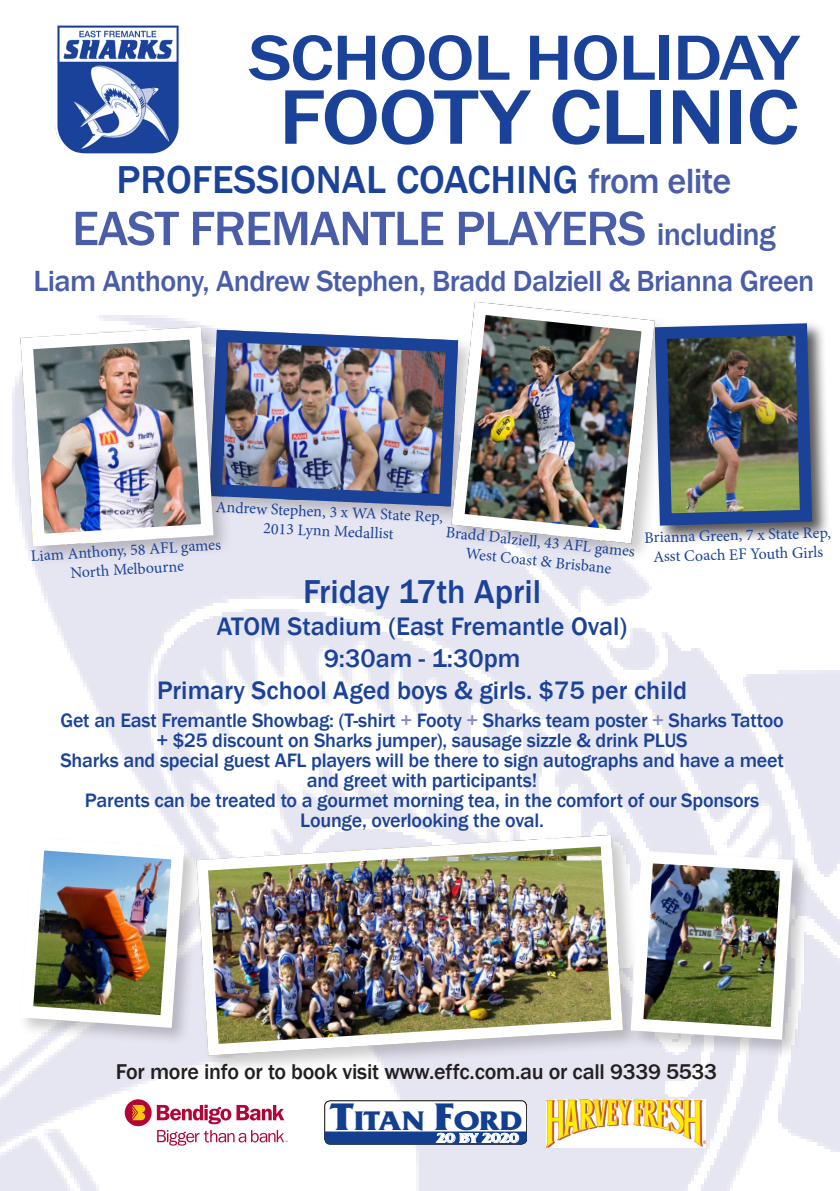
<style>
.page{position:relative;width:840px;height:1191px;background:#fff}
.page>*{position:absolute;margin:0;border:0;box-sizing:border-box;transform-origin:0 0}
.t1{font:500 80px "Franklin Gothic";letter-spacing:-.02em;color:#1b4299;scale:1.14 1}
.t2{font:500 66px "Franklin Gothic";letter-spacing:-.02em;color:#1b4299;scale:1.14 1}
.Heading13pt_blue{font:500 50px "Franklin Gothic";letter-spacing:-.02em;color:#495da8}
.Heading13pt_blue-2{font:500 40px "Franklin Gothic";color:#1b4299}
.Bodycopy_East_Freo_1{font:500 34px "Franklin Gothic";color:#1b4299}
.Heading13pt_blue-3{font:500 30px "Franklin Gothic";letter-spacing:-.02em;color:#495da8}
.t3{font:700 28.2px "Friz Quadrata";color:#123f90;scale:1.16 1}
.Bodycopy_East_Freo_1-2{font:500 26px "Franklin Gothic";color:#1b4299}
.Bodycopy_East_Freo_1-3{font:500 22px "Franklin Gothic";letter-spacing:-.01em;color:#231f20}
.Bodycopy_East_Freo_1-4{font:500 20px/20px "Franklin Gothic";letter-spacing:-.01em;color:#1b4299;text-align:center}
.t4{font:16px/19px "Minion Pro";color:#1b4299;text-align:center}
.t5{font:700 13.6px "Friz Quadrata";letter-spacing:-.06em;color:#fff;scale:1.33 1}
.s1{font-size:36px;color:#495da8}
.s2{font-size:32px}
.s3{color:#8389c1}
.s4{font-size:40.4px}
</style>
<div class="page">
<img style="left:0;top:316px;width:839px;height:875px">
<img style="left:55px;top:25px;width:124px;height:128px">
<div style="left:125px;top:1099px;width:26px;height:27px;background:#b30437;border-radius:50%"></div>
<svg style="left:132px;top:1105px;width:13px;height:15px"></svg>
<svg style="left:157px;top:1104px;width:127px;height:20px"></svg>
<svg style="left:157px;top:1130px;width:130px;height:15px"></svg>
<div style="left:205px;top:326px;width:273px;height:201px;background:#231f20;opacity:.24"></div>
<img style="left:233px;top:323px;width:211px;height:190px">
<div style="left:447px;top:298px;width:227px;height:265px;background:#231f20;opacity:.24"></div>
<img style="left:444px;top:298px;width:217px;height:252px">
<div style="left:192px;top:831px;width:450px;height:244px;background:#231f20;opacity:.24"></div>
<img style="left:190px;top:829px;width:438px;height:232px">
<div style="left:18px;top:835px;width:184px;height:211px;background:#231f20;opacity:.24"></div>
<img style="left:14px;top:831px;width:176px;height:203px">
<div style="left:324px;top:1100px;width:202px;height:44px;border:1px solid #040503;border-radius:6px"></div>
<svg style="left:324px;top:1102px;width:202px;height:42px"></svg>
<div style="left:16px;top:323px;width:217px;height:243px;background:#231f20;opacity:.24"></div>
<img style="left:14px;top:320px;width:206px;height:233px">
<img style="left:546px;top:1099px;width:159px;height:48px">
<div style="left:628px;top:848px;width:183px;height:210px;background:#231f20;opacity:.24"></div>
<img style="left:624px;top:844px;width:174px;height:202px">
<div style="left:652px;top:321px;width:178px;height:223px;background:#231f20;opacity:.75"></div>
<img style="left:648px;top:317px;width:169px;height:215px">
<p class="t2" style="left:248px;top:17px;width:484px">SCHOOL HOLIDAY</p>
<p class="t1" style="left:278px;top:68px;width:458px">FOOTY CLINIC</p>
<p class="Heading13pt_blue-2" style="left:117px;top:155px;width:615px">PROFESSIONAL COACHING <span class="s1">from elite</span></p>
<p class="Heading13pt_blue" style="left:72px;top:197px;width:705px">EAST FREMANTLE PLAYERS <span class="s2">including</span></p>
<p class="Heading13pt_blue-3" style="left:33px;top:262px;width:782px">Liam Anthony, Andrew Stephen, Bradd Dalziell &amp; Brianna Green</p>
<p class="t4" style="left:216px;top:496px;width:229px;rotate:3deg">Andrew Stephen, 3 x WA State Rep,<br>2013 Lynn Medallist</p>
<p class="t4" style="left:447px;top:522px;width:191px;rotate:6deg">Bradd Dalziell, 43 AFL games</p>
<p class="t4" style="left:644px;top:527px;width:188px;rotate:-1deg">Brianna Green, 7 x State Rep,<br>Asst Coach EF Youth Girls</p>
<p class="t4" style="left:30px;top:547px;width:192px;rotate:-4deg">Liam Anthony, 58 AFL games</p>
<p class="t4" style="left:466px;top:544px;width:148px;rotate:6deg">West Coast &amp; Brisbane</p>
<p class="t4" style="left:70px;top:564px;width:115px;rotate:-4deg">North Melbourne</p>
<p class="Bodycopy_East_Freo_1" style="left:303px;top:570px;width:239px">Friday 17th April</p>
<p class="Bodycopy_East_Freo_1-2" style="left:217px;top:610px;width:411px">ATOM Stadium (East Fremantle Oval)</p>
<p class="Bodycopy_East_Freo_1-2" style="left:323px;top:642px;width:198px">9:30am - 1:30pm</p>
<p class="Bodycopy_East_Freo_1-2" style="left:157px;top:674px;width:531px">Primary School Aged boys &amp; girls. $75 per child</p>
<p class="Bodycopy_East_Freo_1-4" style="left:60px;top:710px;width:724px">Get an East Fremantle Showbag: (T-shirt <span class="s3">+</span> Footy <span class="s3">+</span> Sharks team poster <span class="s3">+</span> Sharks Tattoo + $25 discount on Sharks jumper), sausage sizzle &amp; drink PLUS<br>Sharks and special guest AFL players will be there to sign autographs and have a meet and greet with participants!<br>Parents can be treated to a gourmet morning tea, in the comfort of our Sponsors Lounge, overlooking the oval.</p>
<p class="Bodycopy_East_Freo_1-3" style="left:116px;top:1057px;width:602px">For more info or to book visit www.effc.com.au or call 9339 5533</p>
<p class="t3" style="left:330px;top:1105px;width:167px"><span class="s4">T</span>ITAN <span class="s4">F</span>ORD</p>
<p class="t5" style="left:436px;top:1130px;width:64px">20 BY 2020</p>
</div>
